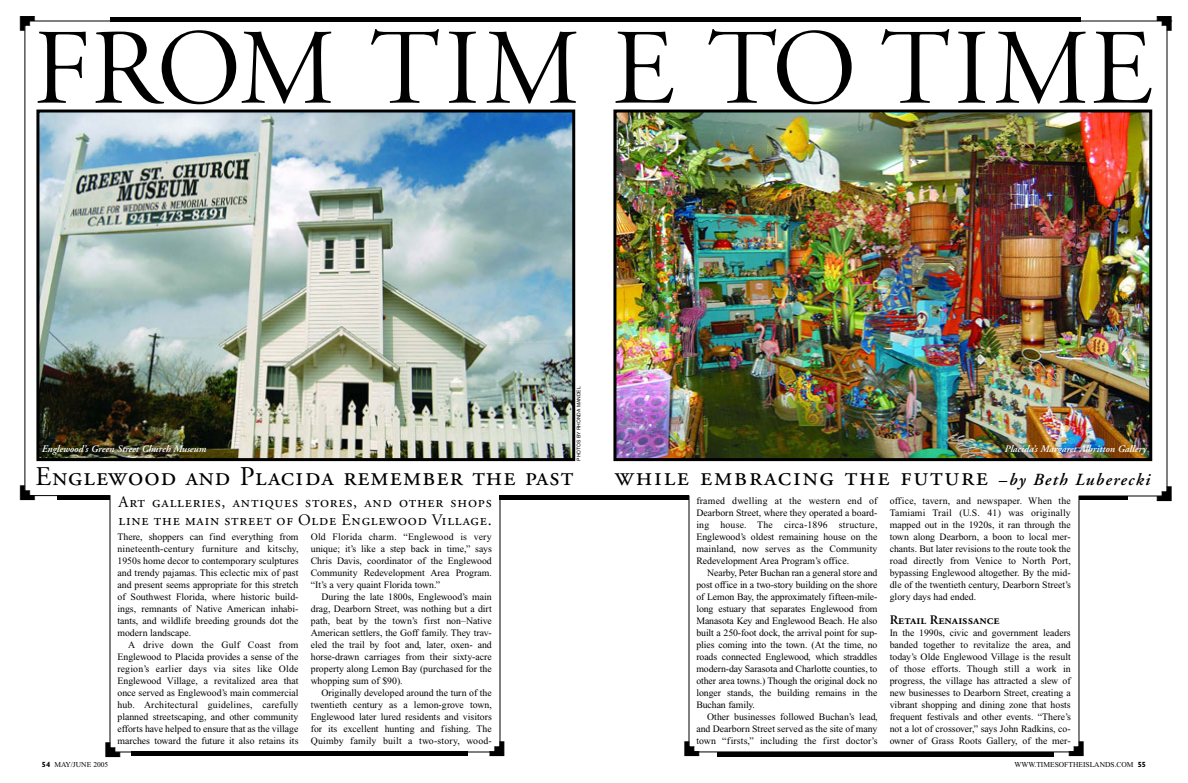
<style>
.page{position:relative;width:1188px;height:783px;background:#fff}
.page>*{position:absolute;margin:0;border:0;box-sizing:border-box;transform-origin:0 0}
.t1{font:107px "Adobe Garamond Titling";letter-spacing:.005em;color:#000}
.t2{font:27px "Adobe Garamond Regular SC";letter-spacing:.045em;color:#000}
.t3{font:18px "Altemus Borders Two";color:#000}
.t4{font:16px/18px "Adobe Garamond Regular SC";letter-spacing:.05em;color:#000}
.t5{font:13px "Adobe Garamond Semibold SC";color:#000}
.t6{font:italic 600 10px "Adobe Garamond";color:#fff}
.t7{font:9.8px/12px "Times New Roman";color:#000;text-align:justify}
.t8{font:7.5px "Times New Roman";color:#000}
.t9{font:5px "Helvetica";color:#000}
.s1{font-family:"Adobe Garamond";font-weight:600;font-style:italic;font-size:17px}
.s2{font-family:"Gill Sans";font-weight:700}
</style>
<div class="page">
<hr style="left:57px;top:496px;width:53px;height:4px;background:#000">
<hr style="left:500px;top:496px;width:189px;height:4px;background:#000">
<hr style="left:131px;top:752px;width:336px;height:4px;background:#000">
<hr style="left:717px;top:752px;width:337px;height:4px;background:#000">
<hr style="left:111px;top:17px;width:970px;height:4px;background:#000">
<hr style="left:1079px;top:496px;width:49px;height:4px;background:#000">
<img style="left:40px;top:114px;width:531px;height:343px">
<div style="left:36px;top:110px;width:539px;height:351px;border:3px solid #000"></div>
<img style="left:617px;top:114px;width:531px;height:343px">
<div style="left:613px;top:110px;width:539px;height:351px;border:3px solid #000"></div>
<hr style="left:110px;top:495px;width:1px;height:253px;background:#000">
<hr style="left:27px;top:495px;width:83px;height:1px;background:#000">
<hr style="left:25px;top:23px;width:1px;height:469px;background:#000">
<hr style="left:109px;top:752px;width:382px;height:1px;background:#000">
<hr style="left:500px;top:496px;width:1px;height:251px;background:#000">
<hr style="left:689px;top:496px;width:1px;height:255px;background:#000">
<hr style="left:689px;top:751px;width:391px;height:1px;background:#000">
<hr style="left:1079px;top:496px;width:1px;height:256px;background:#000">
<hr style="left:1079px;top:496px;width:92px;height:1px;background:#000">
<hr style="left:1167px;top:23px;width:1px;height:472px;background:#000">
<hr style="left:24px;top:21px;width:1148px;height:1px;background:#000">
<h3 class="t3" style="left:20px;top:18px;width:19px">p</h3>
<h3 class="t3" style="left:1154px;top:18px;width:19px">n</h3>
<h1 class="t1" style="left:33px;top:26px;width:1121px">FROM TIM E TO TIME</h1>
<p class="t9" style="left:577px;top:461px;width:76px;rotate:-90deg">PHOTOS BY RHONDA MANDEL</p>
<p class="t6" style="left:42px;top:445px;width:166px">Englewood’s Green Street Church Museum</p>
<p class="t6" style="left:1005px;top:445px;width:143px">Placida’s Margaret Albritton Gallery</p>
<h2 class="t2" style="left:35px;top:465px;width:539px">Englewood and Placida remember the past</h2>
<h2 class="t2" style="left:615px;top:465px;width:537px">while embracing the future <span class="s1">–by Beth Luberecki</span></h2>
<h3 class="t3" style="left:20px;top:483px;width:19px">k</h3>
<h3 class="t3" style="left:1154px;top:484px;width:19px">i</h3>
<h3 class="t4" style="left:119px;top:494px;width:375px">Art galleries, antiques stores, and other shops line the main street of Olde Englewood Village.</h3>
<p class="t7" style="left:696px;top:496px;width:183px">framed dwelling at the western end of Dearborn Street, where they operated a board&shy;ing house. The circa-1896 structure, Englewood’s oldest remaining house on the mainland, now serves as the Community Redevelopment Area Program’s office.</p>
<p class="t7" style="left:696px;top:568px;width:183px;text-indent:11px">Nearby, Peter Buchan ran a general store and post office in a two-story building on the shore of Lemon Bay, the approximately fifteen-mile&shy;long estuary that separates Englewood from Manasota Key and Englewood Beach. He also built a 250-foot dock, the arrival point for sup&shy;plies coming into the town. (At the time, no roads connected Englewood, which straddles modern-day Sarasota and Charlotte counties, to other area towns.) Though the original dock no longer stands, the building remains in the Buchan family.</p>
<p class="t7" style="left:696px;top:712px;width:183px;text-indent:11px">Other businesses followed Buchan’s lead, and Dearborn Street served as the site of many town “firsts,” including the first doctor’s</p>
<p class="t7" style="left:890px;top:496px;width:183px">office, tavern, and newspaper. When the Tamiami Trail (U.S. 41) was originally mapped out in the 1920s, it ran through the town along Dearborn, a boon to local mer&shy;chants. But later revisions to the route took the road directly from Venice to North Port, bypassing Englewood altogether. By the mid&shy;dle of the twentieth century, Dearborn Street’s glory days had ended.</p>
<h3 class="t5" style="left:890px;top:615px;width:112px">Retail Renaissance</h3>
<p class="t7" style="left:890px;top:628px;width:183px">In the 1990s, civic and government leaders banded together to revitalize the area, and today’s Olde Englewood Village is the result of those efforts. Though still a work in progress, the village has attracted a slew of new businesses to Dearborn Street, creating a vibrant shopping and dining zone that hosts frequent festivals and other events. “There’s not a lot of crossover,” says John Radkins, co&shy;owner of Grass Roots Gallery, of the mer-</p>
<p class="t7" style="left:117px;top:532px;width:183px">There, shoppers can find everything from nineteenth-century furniture and kitschy, 1950s home decor to contemporary sculptures and trendy pajamas. This eclectic mix of past and present seems appropriate for this stretch of Southwest Florida, where historic build&shy;ings, remnants of Native American inhabi&shy;tants, and wildlife breeding grounds dot the modern landscape.</p>
<p class="t7" style="left:117px;top:640px;width:183px;text-indent:11px">A drive down the Gulf Coast from Englewood to Placida provides a sense of the region’s earlier days via sites like Olde Englewood Village, a revitalized area that once served as Englewood’s main commercial hub. Architectural guidelines, carefully planned streetscaping, and other community efforts have helped to ensure that as the village marches toward the future it also retains its</p>
<p class="t7" style="left:311px;top:532px;width:183px">Old Florida charm. “Englewood is very unique; it’s like a step back in time,” says Chris Davis, coordinator of the Englewood Community Redevelopment Area Program. “It’s a very quaint Florida town.”</p>
<p class="t7" style="left:311px;top:592px;width:183px;text-indent:11px">During the late 1800s, Englewood’s main drag, Dearborn Street, was nothing but a dirt path, beat by the town’s first non–Native American settlers, the Goff family. They trav&shy;eled the trail by foot and, later, oxen- and horse-drawn carriages from their sixty-acre property along Lemon Bay (purchased for the whopping sum of $90).</p>
<p class="t7" style="left:311px;top:688px;width:183px;text-indent:11px">Originally developed around the turn of the twentieth century as a lemon-grove town, Englewood later lured residents and visitors for its excellent hunting and fishing. The Quimby family built a two-story, wood-</p>
<h3 class="t3" style="left:487px;top:739px;width:19px">i</h3>
<h3 class="t3" style="left:105px;top:740px;width:19px">k</h3>
<h3 class="t3" style="left:1066px;top:739px;width:19px">i</h3>
<h3 class="t3" style="left:684px;top:740px;width:19px">k</h3>
<p class="t8" style="left:42px;top:761px;width:68px"><span class="s2">54</span> MAY/JUNE 2005</p>
<p class="t8" style="left:1014px;top:761px;width:133px">WWW.TIMESOFTHEISLANDS.COM <span class="s2">55</span></p>
</div>
